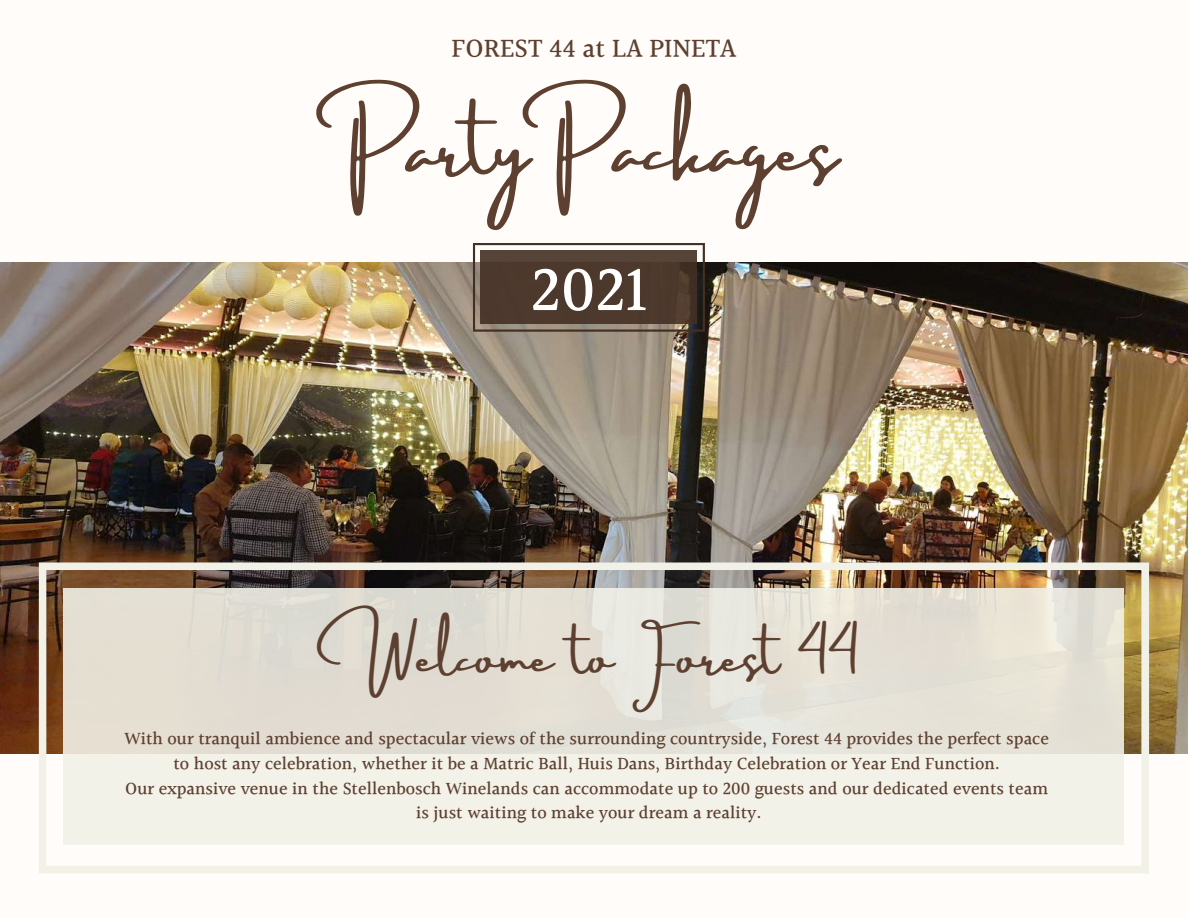
<style>
.page{position:relative;width:1188px;height:918px;background:#fffcf9}
.page>*{position:absolute;margin:0;border:0;box-sizing:border-box;transform-origin:0 0}
.t1{font:72px "Amsterdam Three";color:#5d4030}
.t2{font:500 65.1px "Halant";color:#fff}
.t3{font:48px "Amsterdam Three";color:#5d4030}
.t4{font:500 27px "Halant";color:#5d4030}
.t5{font:500 18px/24.8px "Halant";color:#5d4030;text-align:center}
</style>
<div class="page">
<img style="left:0;top:263px;width:1188px;height:490px">
<img style="left:39px;top:562px;width:1110px;height:311px">
<svg style="left:64px;top:588px;width:1060px;height:257px;fill:#e6e3d7"></svg>
<svg style="left:473px;top:243px;width:232px;height:89px"></svg>
<div style="left:481px;top:251px;width:216px;height:73px;background:linear-gradient(to right,#4f3b2f,#4e3a2d)"></div>
<h3 class="t4" style="left:452px;top:28px;width:286px">FOREST 44 at LA PINETA</h3>
<h1 class="t1" style="left:350px;top:109px;width:489px">Party Packages</h1>
<h2 class="t2" style="left:531px;top:242px;width:118px">2021</h2>
<h3 class="t3" style="left:319px;top:630px;width:541px">Welcome to Forest 44</h3>
<p class="t5" style="left:124px;top:727px;width:926px">With our tranquil ambience and spectacular views of the surrounding countryside, Forest 44 provides the perfect space to host any celebration, whether it be a Matric Ball, Huis Dans, Birthday Celebration or Year End Function.<br>Our expansive venue in the Stellenbosch Winelands can accommodate up to 200 guests and our dedicated events team is just waiting to make your dream a reality.</p>
</div>
